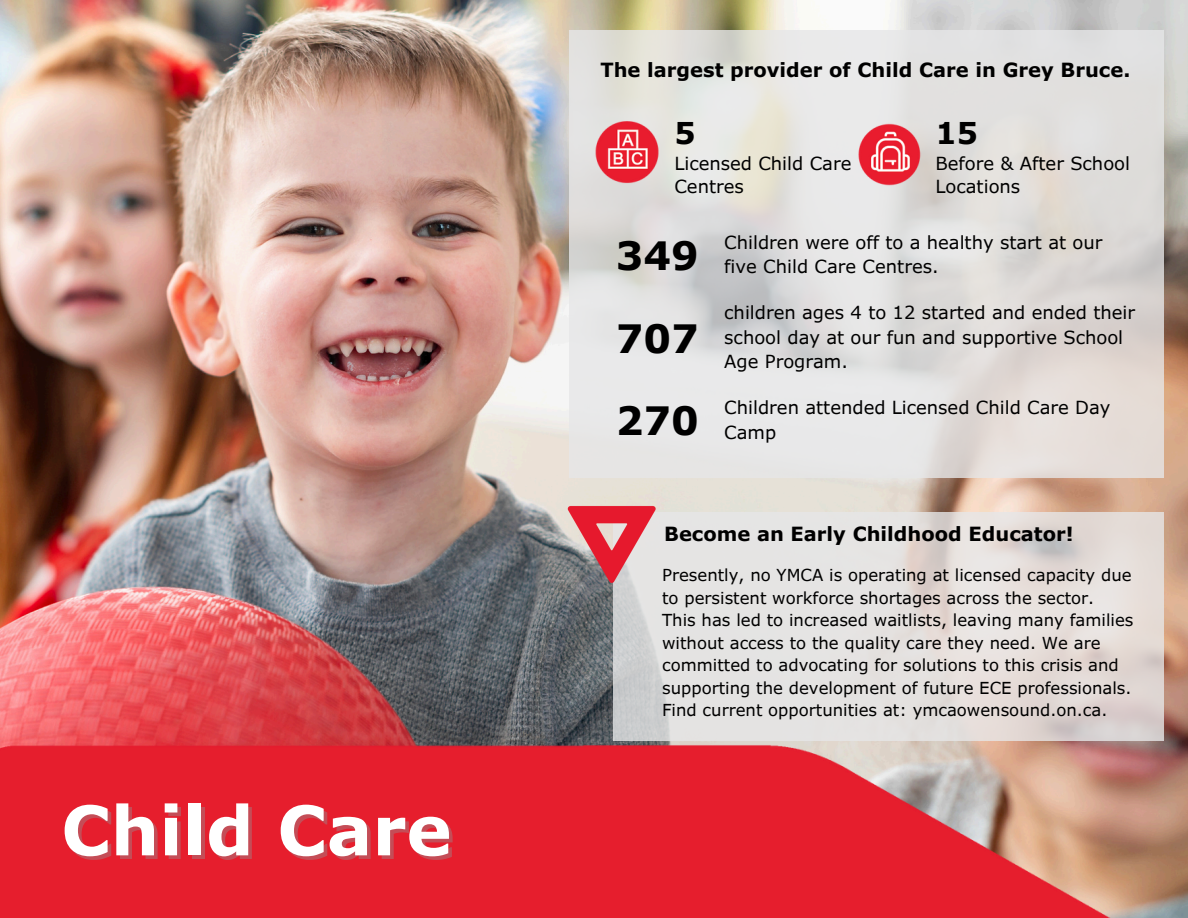
<style>
.page{position:relative;width:1188px;height:918px;background:#fff}
.page>*{position:absolute;margin:0;border:0;box-sizing:border-box;transform-origin:0 0}
.t1{font:700 68.4px "Verdana Pro";color:#fff}
.t2{font:700 39px "Verdana Pro";color:#000}
.t3{font:700 30px "Verdana Pro";color:#000}
.t4{font:700 19.5px "Verdana Pro";color:#000}
.t5{font:18px/24.8px "Verdana Pro";color:#000}
.t6{font:16.5px/22.5px "Verdana Pro";color:#000}
</style>
<div class="page">
<img style="left:0;top:0;width:1188px;height:464px">
<img style="left:0;top:464px;width:1188px;height:454px">
<svg style="left:570px;top:30px;width:594px;height:448px;fill:#e3e1de"></svg>
<img style="left:855px;top:119px;width:69px;height:69px">
<img style="left:594px;top:119px;width:69px;height:69px">
<svg style="left:613px;top:512px;width:551px;height:228px;fill:#e5e3e0"></svg>
<img style="left:552px;top:468px;width:122px;height:158px">
<h4 class="t1" style="left:61px;top:787px;width:392px">Child Care</h4>
<p class="t4" style="left:600px;top:58px;width:532px">The largest provider of Child Care in Grey Bruce.</p>
<p class="t3" style="left:674px;top:113px;width:23px">5</p>
<p class="t5" style="left:674px;top:152px;width:179px;line-height:22.5px">Licensed Child Care<br>Centres</p>
<h2 class="t3" style="left:936px;top:113px;width:44px">15</h2>
<h4 class="t5" style="left:936px;top:152px;width:196px;line-height:22.5px">Before &amp; After School<br>Locations</h4>
<p class="t2" style="left:616px;top:231px;width:85px">349</p>
<h4 class="t5" style="left:724px;top:229px;width:380px">Children were off to a healthy start at our five Child Care Centres.</h4>
<h2 class="t2" style="left:616px;top:313px;width:85px">707</h2>
<h4 class="t5" style="left:724px;top:299px;width:412px">children ages 4 to 12 started and ended their school day at our fun and supportive School<br>Age Program.</h4>
<h2 class="t2" style="left:616px;top:396px;width:85px">270</h2>
<h4 class="t5" style="left:724px;top:394px;width:388px">Children attended Licensed Child Care Day<br>Camp</h4>
<p class="t4" style="left:664px;top:522px;width:411px">Become an Early Childhood Educator!</p>
<h3 class="t6" style="left:662px;top:563px;width:471px">Presently, no YMCA is operating at licensed capacity due to persistent workforce shortages across the sector.</h3>
<h1 class="t6" style="left:662px;top:608px;width:473px">This has led to increased waitlists, leaving many families without access to the quality care they need. We are committed to advocating for solutions to this crisis and supporting the development of future ECE professionals.<br>Find current opportunities at: ymcaowensound.on.ca.</h1>
</div>
